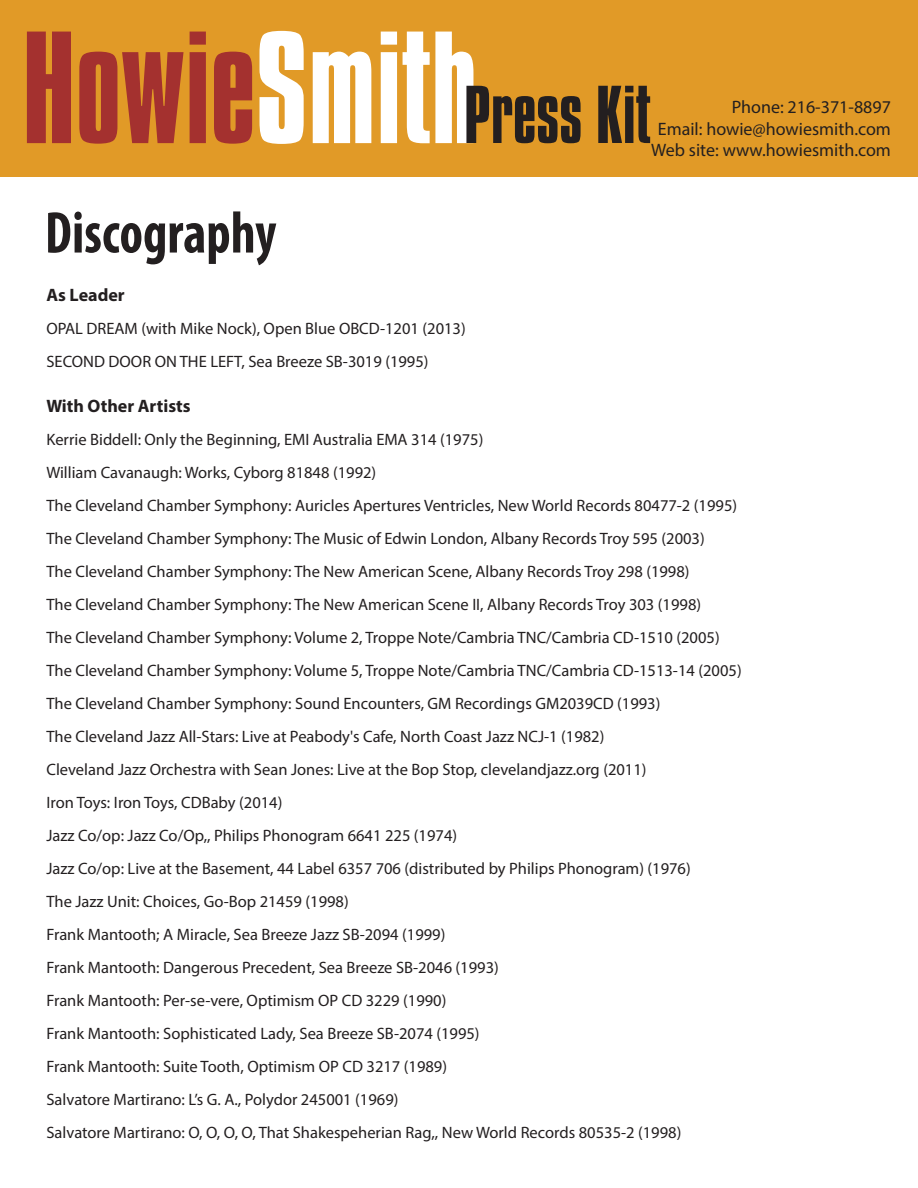
<style>
.page{position:relative;width:918px;height:1188px;background:#fff}
.page>*{position:absolute;margin:0;border:0;box-sizing:border-box;transform-origin:0 0}
.t1{font:137.4px "Compacta BT";color:#a4312f}
.t2{font:70.5px "Compacta BT";color:#231f20}
.t3{font:700 condensed 59.4px "Myriad Pro";color:#231f20;scale:.92 1}
.t4{font:18px "Myriad Pro";color:#231f20}
.t5{font:700 18px "Myriad Pro";color:#231f20}
.t6{font:16.5px "Myriad Pro";color:#231f20}
.s1{color:#fff}
</style>
<div class="page">
<div style="left:0;top:0;width:918px;height:177px;background:#e19a27"></div>
<p class="t1" style="left:22px;top:8px;width:457px">Howie<span class="s1">Smith</span></p>
<p class="t2" style="left:464px;top:74px;width:188px">Press Kit</p>
<p class="t4" style="left:732px;top:96px;width:161px">Phone: 216-371-8897</p>
<p class="t4" style="left:658px;top:118px;width:235px">Email: howie@howiesmith.com</p>
<p class="t4" style="left:651px;top:139px;width:241px">Web site: www.howiesmith.com</p>
<p class="t3" style="left:45px;top:196px;width:253px">Discography</p>
<p class="t5" style="left:46px;top:283px;width:80px">As Leader</p>
<p class="t6" style="left:46px;top:318px;width:421px">OPAL DREAM (with Mike Nock), Open Blue OBCD-1201 (2013)</p>
<p class="t6" style="left:46px;top:351px;width:384px">SECOND DOOR ON THE LEFT, Sea Breeze SB-3019 (1995)</p>
<p class="t5" style="left:46px;top:394px;width:146px">With Other Artists</p>
<p class="t6" style="left:46px;top:429px;width:438px">Kerrie Biddell: Only the Beginning, EMI Australia EMA 314 (1975)</p>
<p class="t6" style="left:46px;top:462px;width:331px">William Cavanaugh: Works, Cyborg 81848 (1992)</p>
<p class="t6" style="left:46px;top:495px;width:692px">The Cleveland Chamber Symphony: Auricles Apertures Ventricles, New World Records 80477-2 (1995)</p>
<p class="t6" style="left:46px;top:528px;width:660px">The Cleveland Chamber Symphony: The Music of Edwin London, Albany Records Troy 595 (2003)</p>
<p class="t6" style="left:46px;top:561px;width:645px">The Cleveland Chamber Symphony: The New American Scene, Albany Records Troy 298 (1998)</p>
<p class="t6" style="left:46px;top:594px;width:656px">The Cleveland Chamber Symphony: The New American Scene II, Albany Records Troy 303 (1998)</p>
<p class="t6" style="left:46px;top:627px;width:675px">The Cleveland Chamber Symphony: Volume 2, Troppe Note/Cambria TNC/Cambria CD-1510 (2005)</p>
<p class="t6" style="left:46px;top:660px;width:697px">The Cleveland Chamber Symphony: Volume 5, Troppe Note/Cambria TNC/Cambria CD-1513-14 (2005)</p>
<p class="t6" style="left:46px;top:693px;width:616px">The Cleveland Chamber Symphony: Sound Encounters, GM Recordings GM2039CD (1993)</p>
<p class="t6" style="left:46px;top:726px;width:560px">The Cleveland Jazz All-Stars: Live at Peabody's Cafe, North Coast Jazz NCJ-1 (1982)</p>
<p class="t6" style="left:46px;top:759px;width:602px">Cleveland Jazz Orchestra with Sean Jones: Live at the Bop Stop, clevelandjazz.org (2011)</p>
<p class="t6" style="left:46px;top:792px;width:237px">Iron Toys: Iron Toys, CDBaby (2014)</p>
<p class="t6" style="left:46px;top:825px;width:412px">Jazz Co/op: Jazz Co/Op,, Philips Phonogram 6641 225 (1974)</p>
<p class="t6" style="left:46px;top:858px;width:646px">Jazz Co/op: Live at the Basement, 44 Label 6357 706 (distributed by Philips Phonogram) (1976)</p>
<p class="t6" style="left:46px;top:891px;width:304px">The Jazz Unit: Choices, Go-Bop 21459 (1998)</p>
<p class="t6" style="left:46px;top:924px;width:400px">Frank Mantooth; A Miracle, Sea Breeze Jazz SB-2094 (1999)</p>
<p class="t6" style="left:46px;top:957px;width:454px">Frank Mantooth: Dangerous Precedent, Sea Breeze SB-2046 (1993)</p>
<p class="t6" style="left:46px;top:990px;width:401px">Frank Mantooth: Per-se-vere, Optimism OP CD 3229 (1990)</p>
<p class="t6" style="left:46px;top:1023px;width:435px">Frank Mantooth: Sophisticated Lady, Sea Breeze SB-2074 (1995)</p>
<p class="t6" style="left:46px;top:1056px;width:402px">Frank Mantooth: Suite Tooth, Optimism OP CD 3217 (1989)</p>
<p class="t6" style="left:46px;top:1089px;width:354px">Salvatore Martirano: L’s G. A., Polydor 245001 (1969)</p>
<p class="t6" style="left:46px;top:1122px;width:636px">Salvatore Martirano: O, O, O, O, That Shakespeherian Rag,, New World Records 80535-2 (1998)</p>
</div>
